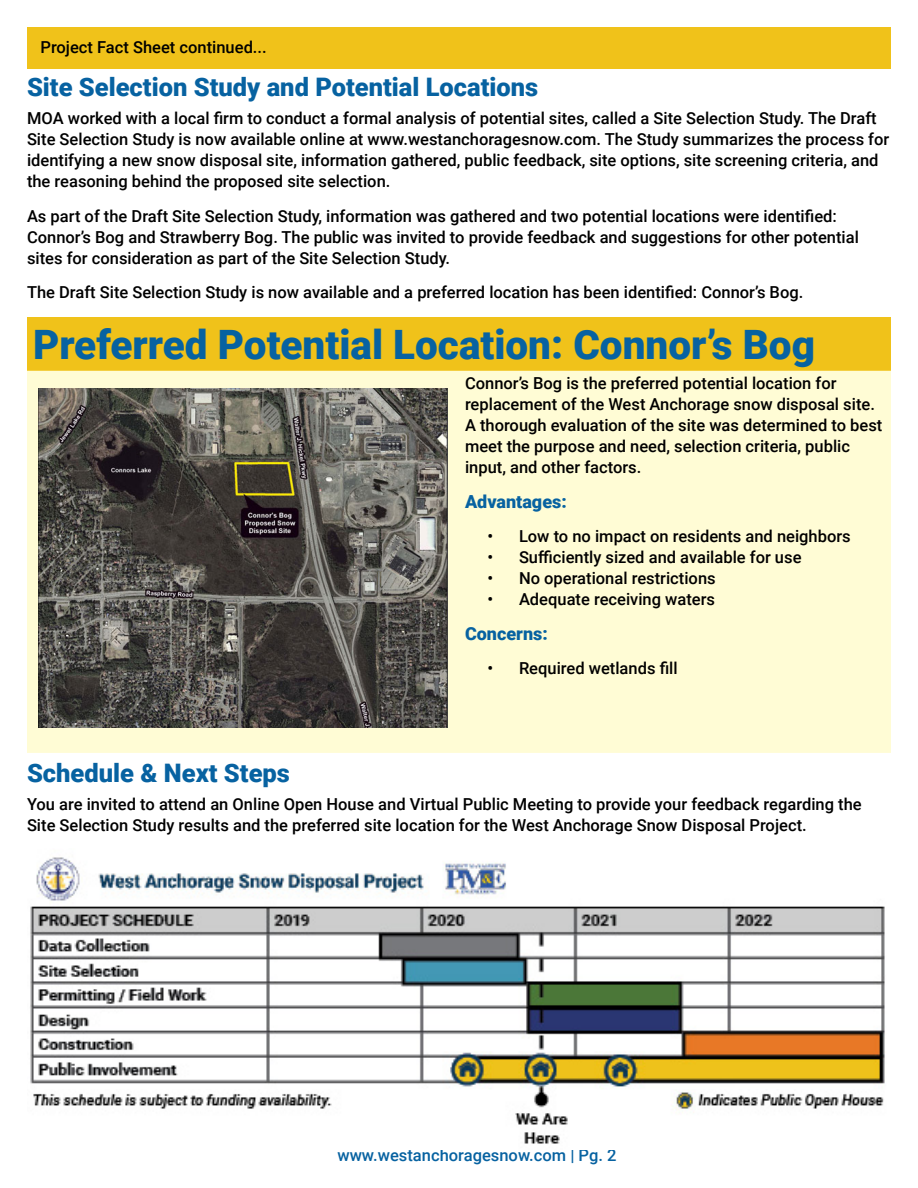
<style>
.page{position:relative;width:918px;height:1188px;background:#fff}
.page>*{position:absolute;margin:0;border:0;box-sizing:border-box;transform-origin:0 0}
.Paragraph_Style_1{font:900 40.5px "Roboto";color:#0762a1}
.H1_Blue_17{font:900 25.5px "Roboto";color:#0762a1}
.t1{font:900 18px "Roboto";color:#0762a1}
.t2{font:500 16.5px/21px "Roboto";color:#000}
.t3{font:500 16.5px "Roboto";color:#0762a1}
</style>
<div class="page">
<div style="left:27px;top:318px;width:864px;height:53px;background:#f0c21a"></div>
<div style="left:27px;top:371px;width:864px;height:382px;background:#fffcd5"></div>
<img style="left:39px;top:388px;width:408px;height:339px">
<img style="left:30px;top:857px;width:855px;height:287px">
<div style="left:27px;top:27px;width:864px;height:41px;background:#f0c21a"></div>
<p class="t2" style="left:40px;top:36px;width:228px">Project Fact Sheet continued...</p>
<h1 class="H1_Blue_17" style="left:27px;top:69px;width:513px">Site Selection Study and Potential Locations</h1>
<p class="t2" style="left:27px;top:107px;width:864px">MOA worked with a local firm to conduct a formal analysis of potential sites, called a Site Selection Study. The Draft Site Selection Study is now available online at www.westanchoragesnow.com. The Study summarizes the process for identifying a new snow disposal site, information gathered, public feedback, site options, site screening criteria, and the reasoning behind the proposed site selection.</p>
<p class="t2" style="left:27px;top:205px;width:833px">As part of the Draft Site Selection Study, information was gathered and two potential locations were identified:<br>Connor’s Bog and Strawberry Bog. The public was invited to provide feedback and suggestions for other potential sites for consideration as part of the Site Selection Study.</p>
<p class="t2" style="left:27px;top:281px;width:778px">The Draft Site Selection Study is now available and a preferred location has been identified: Connor’s Bog.</p>
<p class="Paragraph_Style_1" style="left:33px;top:317px;width:783px">Preferred Potential Location: Connor’s Bog</p>
<p class="t2" style="left:465px;top:372px;width:419px">Connor’s Bog is the preferred potential location for replacement of the West Anchorage snow disposal site.<br>A thorough evaluation of the site was determined to best meet the purpose and need, selection criteria, public input, and other factors.</p>
<p class="t1" style="left:465px;top:489px;width:103px">Advantages:</p>
<p class="t2" style="left:488px;top:525px;width:365px">• Low to no impact on residents and neighbors</p>
<p class="t2" style="left:488px;top:546px;width:316px">• Sufficiently sized and available for use</p>
<p class="t2" style="left:488px;top:567px;width:230px">• No operational restrictions</p>
<p class="t2" style="left:488px;top:588px;width:229px">• Adequate receiving waters</p>
<p class="t1" style="left:465px;top:621px;width:84px">Concerns:</p>
<p class="t2" style="left:488px;top:657px;width:192px">• Required wetlands fill</p>
<h1 class="H1_Blue_17" style="left:27px;top:755px;width:264px">Schedule &amp; Next Steps</h1>
<p class="t2" style="left:27px;top:793px;width:836px">You are invited to attend an Online Open House and Virtual Public Meeting to provide your feedback regarding the<br>Site Selection Study results and the preferred site location for the West Anchorage Snow Disposal Project.</p>
<p class="t3" style="left:337px;top:1143px;width:281px">www.westanchoragesnow.com | Pg. 2</p>
</div>
